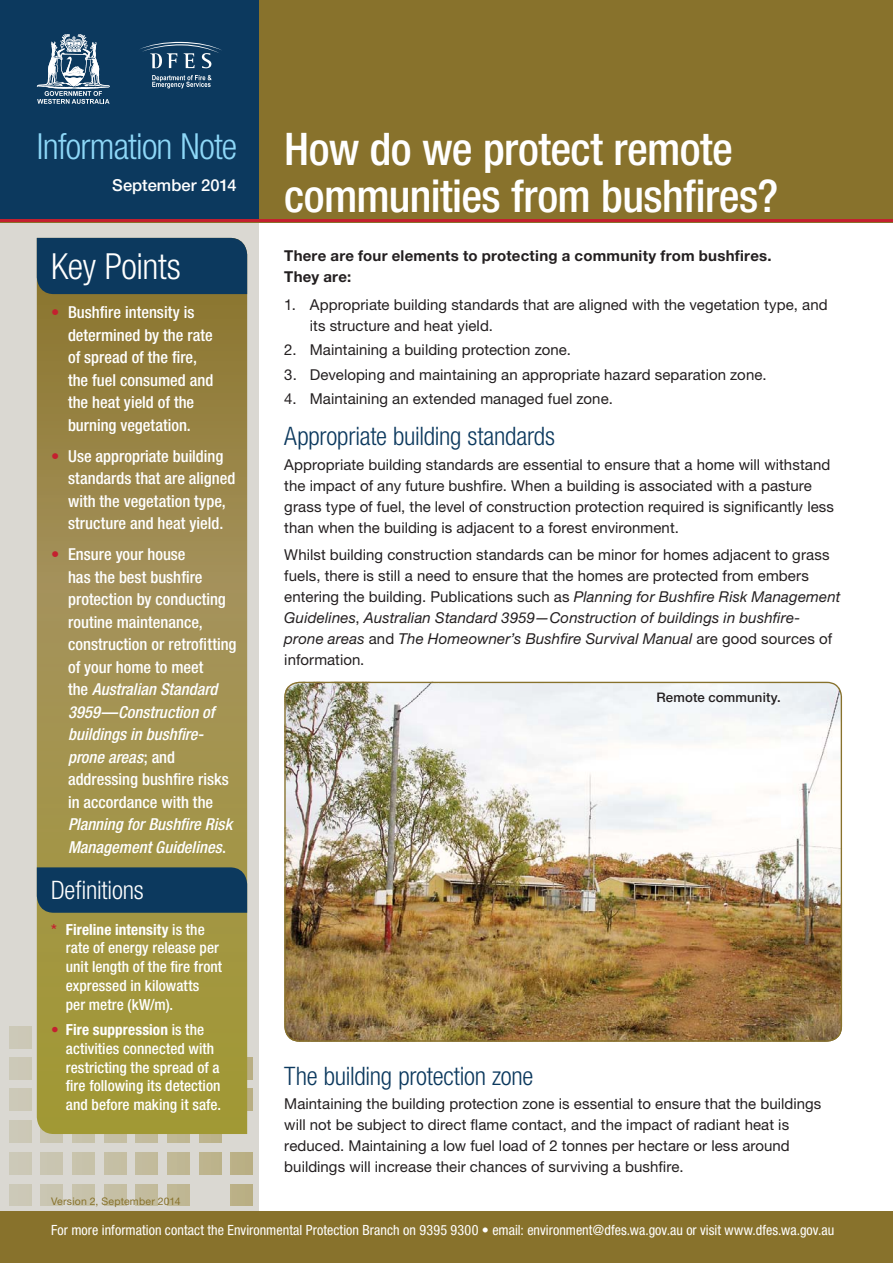
<style>
.page{position:relative;width:893px;height:1263px;background:#fff}
.page>*{position:absolute;margin:0;border:0;box-sizing:border-box;transform-origin:0 0}
.t1{font:500 condensed 45px/46.5px "Helvetica Neue LT Std";letter-spacing:-.015em;color:#fff}
.t2{font:300 condensed 36px "Helvetica Neue LT Std";letter-spacing:-.01em;color:#fff}
.t3{font:300 condensed 25.5px "Helvetica Neue LT Std";letter-spacing:-.01em;color:#0c395e}
.t4{font:300 condensed 25.5px "Helvetica Neue LT Std";letter-spacing:-.005em;color:#fff}
.t5{font:500 condensed 16.5px/22.5px "Helvetica Neue LT Std";color:#fff}
.t6{font:italic 500 condensed 16.5px/22.5px "Helvetica Neue LT Std";color:#fff}
.t7{font:500 16.5px "Helvetica Neue LT Std";letter-spacing:.005em;color:#fff}
.t8{font:500 condensed 15.3px/18.8px "Helvetica Neue LT Std";letter-spacing:.005em;color:#fff}
.t9{font:15px/21px "Helvetica Neue LT Std";color:#231f20}
.t10{font:700 15px/21px "Helvetica Neue LT Std";letter-spacing:.015em;color:#231f20}
.t11{font:condensed 14.1px "Helvetica Neue LT Std";letter-spacing:.005em;color:#fff}
.t12{font:500 13.2px "Helvetica Neue LT Std";letter-spacing:.01em;color:#231f20}
.t13{font:10.5px "Helvetica Neue LT Std";letter-spacing:.02em;color:#88722c}
.s1{font-weight:300;font-size:36px;color:#8ed8f8}
.s2{color:#c4202f}
.s3{font-style:italic}
.s4{font-style:normal}
.s5{font-weight:700}
</style>
<div class="page">
<div style="left:0;top:221px;width:259px;height:1042px;background:#dad8d2"></div>
<div style="left:0;top:0;width:893px;height:222px;background:#88722c"></div>
<div style="left:0;top:0;width:259px;height:219px;background:#0c395e"></div>
<hr style="left:0;top:219px;width:893px;height:3px;background:#c4202f">
<div style="left:0;top:1212px;width:893px;height:51px;background:#88722c"></div>
<div style="left:9px;top:1057px;width:22px;height:22px;background:#ccc8b7"></div>
<div style="left:9px;top:1027px;width:22px;height:22px;background:#ccc8b7"></div>
<div style="left:231px;top:1057px;width:22px;height:22px;background:linear-gradient(to bottom,#b7ad7e,#b7ad7e)"></div>
<div style="left:9px;top:1089px;width:22px;height:22px;background:#ccc8b7"></div>
<div style="left:231px;top:1089px;width:22px;height:22px;background:linear-gradient(to bottom,#b7ad7e,#b7ad7e)"></div>
<div style="left:9px;top:1121px;width:22px;height:22px;background:#ccc8b7"></div>
<div style="left:72px;top:1121px;width:22px;height:22px;background:#c7c2aa"></div>
<div style="left:136px;top:1121px;width:22px;height:22px;background:#c3bb9c"></div>
<div style="left:199px;top:1121px;width:22px;height:22px;background:#bdb38c"></div>
<div style="left:41px;top:1121px;width:22px;height:22px;background:#c9c5b1"></div>
<div style="left:104px;top:1121px;width:22px;height:22px;background:#c5bfa4"></div>
<div style="left:167px;top:1121px;width:22px;height:22px;background:#bfb794"></div>
<div style="left:9px;top:1152px;width:22px;height:22px;background:#ccc8b7"></div>
<div style="left:72px;top:1152px;width:22px;height:22px;background:#c7c2ab"></div>
<div style="left:136px;top:1152px;width:22px;height:22px;background:#c3bb9d"></div>
<div style="left:199px;top:1152px;width:22px;height:22px;background:#beb48d"></div>
<div style="left:41px;top:1152px;width:22px;height:22px;background:#c9c5b1"></div>
<div style="left:104px;top:1152px;width:22px;height:22px;background:#c5bfa4"></div>
<div style="left:167px;top:1152px;width:22px;height:22px;background:#bfb795"></div>
<div style="left:231px;top:1152px;width:22px;height:22px;background:#bab085"></div>
<div style="left:9px;top:1184px;width:22px;height:22px;background:#ccc8b7"></div>
<div style="left:72px;top:1184px;width:22px;height:22px;background:#c7c2ab"></div>
<div style="left:136px;top:1184px;width:22px;height:22px;background:#c3bb9d"></div>
<div style="left:41px;top:1184px;width:22px;height:22px;background:#c9c5b1"></div>
<div style="left:104px;top:1184px;width:22px;height:22px;background:#c5bfa4"></div>
<div style="left:167px;top:1184px;width:22px;height:22px;background:#bfb795"></div>
<div style="left:231px;top:1184px;width:22px;height:22px;background:#bab085"></div>
<svg style="left:37px;top:34px;width:73px;height:70px"></svg>
<svg style="left:152px;top:75px;width:60px;height:13px"></svg>
<svg style="left:140px;top:42px;width:82px;height:26px"></svg>
<img style="left:284px;top:682px;width:558px;height:360px">
<svg style="left:37px;top:294px;width:210px;height:840px;background:#9e8e46"></svg>
<div style="left:37px;top:238px;width:210px;height:56px;background:#0c395e"></div>
<div style="left:37px;top:867px;width:210px;height:46px;background:#0c395e"></div>
<h1 class="t1" style="left:284px;top:132px;width:495px;text-indent:-247px"><span class="s1">Information Note</span> How do we protect remote communities from bushfires?</h1>
<p class="t7" style="left:112px;top:180px;width:126px">September 2014</p>
<h2 class="t2" style="left:51px;top:253px;width:131px">Key Points</h2>
<p class="t5" style="left:68px;top:303px;width:147px;text-indent:-17px"><span class="s2">•</span> Bushfire intensity is determined by the rate of spread of the fire, the fuel consumed and the heat yield of the burning vegetation.</p>
<p class="t5" style="left:68px;top:447px;width:169px;text-indent:-17px"><span class="s2">•</span> Use appropriate building standards that are aligned with the vegetation type, structure and heat yield.</p>
<p class="t5" style="left:68px;top:545px;width:170px;text-indent:-17px"><span class="s2">•</span> Ensure your house<br>has the best bushfire protection by conducting routine maintenance, construction or retrofitting of your home to meet<br>the <span class="s3">Australian Standard<br>3959—Construction of buildings in bushfire&shy;prone areas</span>; and addressing bushfire risks in accordance with the</p>
<p class="t6" style="left:68px;top:815px;width:166px">Planning for Bushfire Risk<br>Management Guidelines<span class="s4">.</span></p>
<h3 class="t4" style="left:51px;top:881px;width:94px">Definitions</h3>
<p class="t8" style="left:66px;top:922px;width:158px;text-indent:-15px"><span class="s2">*</span> <span class="s5">Fireline intensity</span> is the rate of energy release per unit length of the fire front expressed in kilowatts per metre (kW/m).</p>
<p class="t8" style="left:66px;top:1022px;width:157px;text-indent:-15px"><span class="s2">•</span> <span class="s5">Fire suppression</span> is the activities connected with restricting the spread of a fire following its detection and before making it safe.</p>
<p class="t13" style="left:51px;top:1198px;width:131px">Version 2, September 2014</p>
<p class="t10" style="left:284px;top:247px;width:489px">There are four elements to protecting a community from bushfires.<br>They are:</p>
<p class="t9" style="left:310px;top:296px;width:519px;text-indent:-26px">1. Appropriate building standards that are aligned with the vegetation type, and its structure and heat yield.</p>
<p class="t9" style="left:284px;top:341px;width:288px">2. Maintaining a building protection zone.</p>
<p class="t9" style="left:284px;top:366px;width:484px">3. Developing and maintaining an appropriate hazard separation zone.</p>
<p class="t9" style="left:284px;top:390px;width:330px">4. Maintaining an extended managed fuel zone.</p>
<h3 class="t3" style="left:284px;top:427px;width:272px">Appropriate building standards</h3>
<p class="t9" style="left:284px;top:456px;width:551px">Appropriate building standards are essential to ensure that a home will withstand the impact of any future bushfire. When a building is associated with a pasture grass type of fuel, the level of construction protection required is significantly less than when the building is adjacent to a forest environment.</p>
<p class="t9" style="left:284px;top:546px;width:558px">Whilst building construction standards can be minor for homes adjacent to grass fuels, there is still a need to ensure that the homes are protected from embers entering the building. Publications such as <span class="s3">Planning for Bushfire Risk Management Guidelines</span>, <span class="s3">Australian Standard 3959—Construction of buildings in bushfire&shy;prone areas</span> and <span class="s3">The Homeowner’s Bushfire Survival Manual</span> are good sources of information.</p>
<p class="t12" style="left:656px;top:692px;width:126px">Remote community.</p>
<h3 class="t3" style="left:284px;top:1067px;width:251px">The building protection zone</h3>
<p class="t9" style="left:284px;top:1095px;width:538px">Maintaining the building protection zone is essential to ensure that the buildings will not be subject to direct flame contact, and the impact of radiant heat is reduced. Maintaining a low fuel load of 2 tonnes per hectare or less around buildings will increase their chances of surviving a bushfire.</p>
<p class="t11" style="left:51px;top:1225px;width:785px">For more information contact the Environmental Protection Branch on 9395 9300 • email: environment@dfes.wa.gov.au or visit www.dfes.wa.gov.au</p>
</div>
